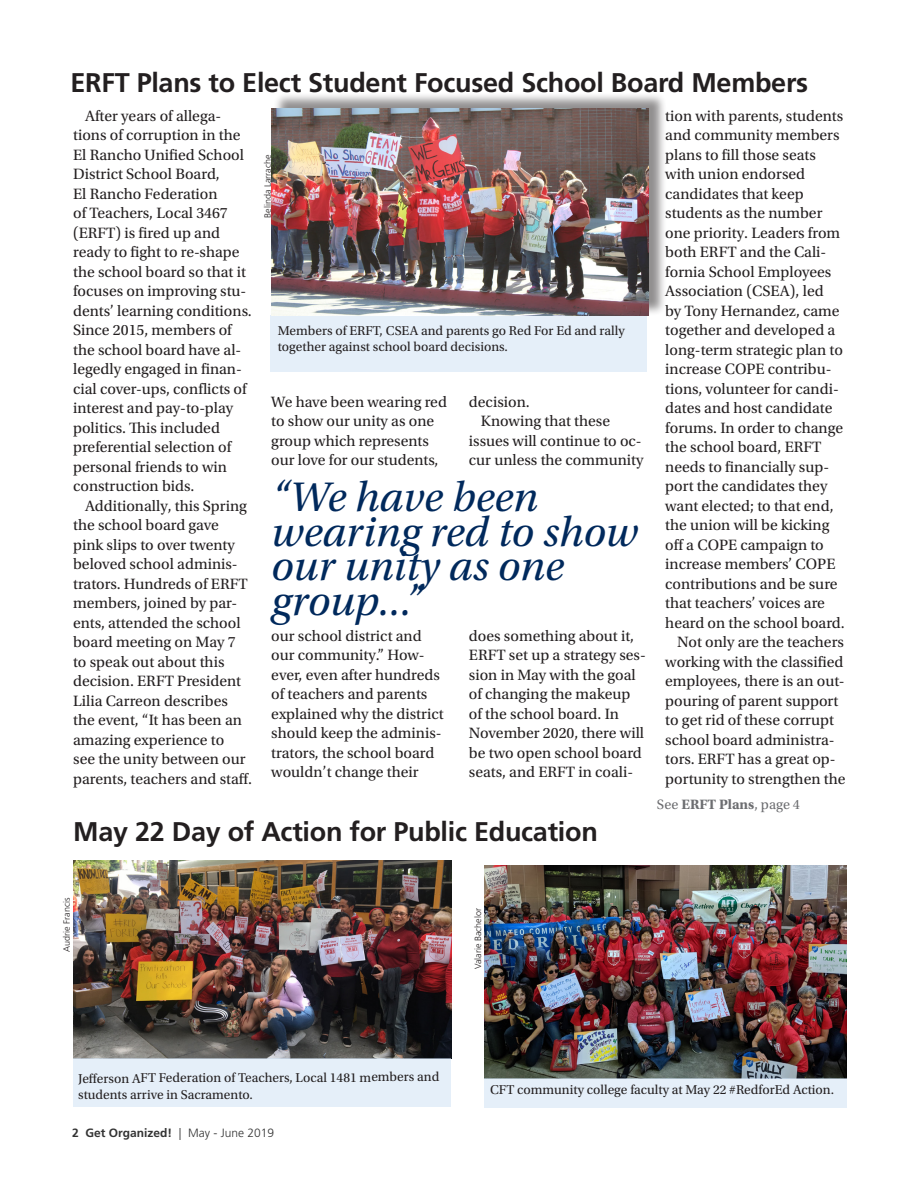
<style>
.page{position:relative;width:918px;height:1188px;background:#fff}
.page>*{position:absolute;margin:0;border:0;box-sizing:border-box;transform-origin:0 0}
.EE_text_MOST{font:italic 43.5px/34.5px "Utopia Std";color:#00295c}
.EE_headline_SMALL{font:700 27px "Frutiger LT Std";letter-spacing:-.01em;color:#231f20}
.EE_text_MOST-2{font:15.75px/19.5px "Utopia Std";color:#231f20}
.EE_byline_ID{font:14.25px "Utopia Std";color:#6c6d70}
.EE_byline_ID-2{font:13.5px/16.5px "Utopia Std";color:#231f20}
.EE_text_MOST-3{font:700 12px "Frutiger LT Std";color:#333}
.EE_caption{font:300 9px "Frutiger LT Std";color:#231f20}
.s1{font-weight:700}
.s2{font-weight:300}
</style>
<div class="page">
<div style="left:270px;top:315px;width:377px;height:57px;background:#e5eff9"></div>
<div style="left:274px;top:92px;width:393px;height:224px;background:#231f20;opacity:.5"></div>
<img style="left:271px;top:109px;width:377px;height:207px">
<img style="left:484px;top:866px;width:363px;height:213px">
<img style="left:73px;top:861px;width:378px;height:197px">
<div style="left:484px;top:1078px;width:362px;height:29px;background:#e5eff9"></div>
<div style="left:73px;top:1058px;width:378px;height:49px;background:#e5eff9"></div>
<p class="EE_headline_SMALL" style="left:70px;top:67px;width:739px">ERFT Plans to Elect Student Focused School Board Members</p>
<p class="EE_text_MOST-2" style="left:73px;top:106px;width:180px;text-indent:12px">After years of allega&shy;tions of corruption in the<br>El Rancho Unified School<br>District School Board,<br>El Rancho Federation<br>of Teachers, Local 3467 (ERFT) is fired up and ready to fight to re-shape the school board so that it focuses on improving stu&shy;dents’ learning conditions.<br>Since 2015, members of the school board have al&shy;legedly engaged in finan&shy;cial cover-ups, conflicts of interest and pay-to-play politics. This included preferential selection of personal friends to win construction bids.</p>
<p class="EE_text_MOST-2" style="left:73px;top:496px;width:180px;text-indent:12px">Additionally, this Spring the school board gave pink slips to over twenty beloved school adminis&shy;trators. Hundreds of ERFT members, joined by par&shy;ents, attended the school board meeting on May 7 to speak out about this decision. ERFT President<br>Lilia Carreon describes the event, “It has been an amazing experience to<br>see the unity between our parents, teachers and staff.</p>
<p class="EE_caption" style="left:263px;top:218px;width:64px;rotate:-90deg">Belinda Larrache</p>
<p class="EE_byline_ID-2" style="left:278px;top:323px;width:349px">Members of ERFT, CSEA and parents go Red For Ed and rally together against school board decisions.</p>
<p class="EE_text_MOST-2" style="left:271px;top:392px;width:177px">We have been wearing red to show our unity as one group which represents our love for our students,</p>
<p class="EE_text_MOST-2" style="left:469px;top:392px;width:62px">decision.</p>
<p class="EE_text_MOST-2" style="left:469px;top:412px;width:176px;text-indent:12px">Knowing that these issues will continue to oc&shy;cur unless the community</p>
<p class="EE_text_MOST" style="left:271px;top:481px;width:368px">“We have been wearing red to show our unity as one group...”</p>
<p class="EE_text_MOST-2" style="left:271px;top:626px;width:174px">our school district and our community.” How&shy;ever, even after hundreds of teachers and parents explained why the district should keep the adminis&shy;trators, the school board wouldn’t change their</p>
<p class="EE_text_MOST-2" style="left:469px;top:626px;width:178px">does something about it,<br>ERFT set up a strategy ses&shy;sion in May with the goal of changing the makeup of the school board. In<br>November 2020, there will be two open school board seats, and ERFT in coali-</p>
<p class="EE_headline_SMALL" style="left:73px;top:815px;width:526px">May 22 Day of Action for Public Education</p>
<p class="EE_text_MOST-2" style="left:665px;top:106px;width:181px">tion with parents, students and community members plans to fill those seats with union endorsed candidates that keep students as the number one priority. Leaders from both ERFT and the Cali&shy;fornia School Employees<br>Association (CSEA), led<br>by Tony Hernandez, came together and developed a long-term strategic plan to increase COPE contribu&shy;tions, volunteer for candi&shy;dates and host candidate forums. In order to change the school board, ERFT needs to financially sup&shy;port the candidates they want elected; to that end, the union will be kicking off a COPE campaign to increase members’ COPE contributions and be sure that teachers’ voices are heard on the school board.</p>
<p class="EE_text_MOST-2" style="left:665px;top:632px;width:182px;text-indent:12px">Not only are the teachers working with the classified employees, there is an out&shy;pouring of parent support to get rid of these corrupt school board administra&shy;tors. ERFT has a great op&shy;portunity to strengthen the</p>
<p class="EE_byline_ID" style="left:657px;top:797px;width:145px">See <span class="s1">ERFT Plans</span>, page 4</p>
<p class="EE_caption" style="left:61px;top:952px;width:55px;rotate:-90deg">Audrie Francis</p>
<p class="EE_caption" style="left:473px;top:969px;width:63px;rotate:-90deg">Valarie Bachelor</p>
<p class="EE_byline_ID-2" style="left:78px;top:1069px;width:363px;line-height:17px">Jefferson AFT Federation of Teachers, Local 1481 members and students arrive in Sacramento.</p>
<p class="EE_text_MOST-3" style="left:72px;top:1126px;width:204px">2 Get Organized! <span class="s2">| May - June 2019</span></p>
<p class="EE_byline_ID-2" style="left:490px;top:1082px;width:346px">CFT community college faculty at May 22 #RedforEd Action.</p>
</div>
